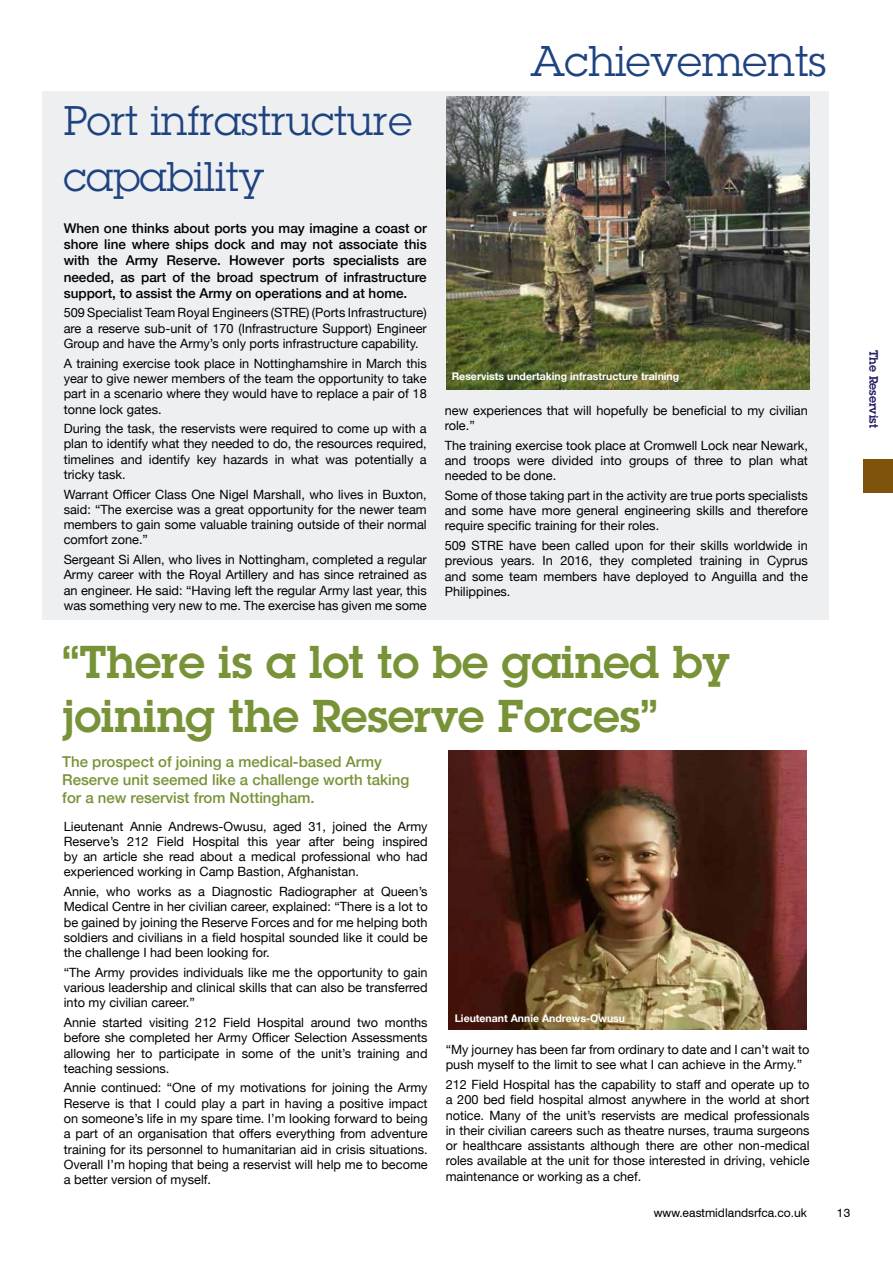
<style>
.page{position:relative;width:893px;height:1263px;background:#fff}
.page>*{position:absolute;margin:0;border:0;box-sizing:border-box;transform-origin:0 0}
.t1{font:600 45px/54px "Lubalin Graph";color:#789337}
.t2{font:42px "Lubalin Graph";color:#1e4380}
.t3{font:40.5px/55.5px "Lubalin Graph";color:#1e4380}
.t4{font:500 15px/18px "Helvetica Neue";color:#789337}
.t5{font:500 13.5px/16.2px "Helvetica Neue";color:#000;text-align:justify}
.t6{font:12.75px/15.3px "Helvetica Neue";color:#000;text-align:justify}
.t7{font:12px "Swiss 721 BT";color:#000}
.t8{font:600 12px "Lubalin Graph";color:#241f61}
.t9{font:700 10.5px "Helvetica Neue";color:#fff}
</style>
<div class="page">
<div style="left:863px;top:459px;width:30px;height:33px;background:#7e530c"></div>
<div style="left:42px;top:91px;width:787px;height:529px;background:#edeff1"></div>
<img style="left:446px;top:97px;width:364px;height:293px">
<img style="left:449px;top:750px;width:358px;height:279px">
<h3 class="t3" style="left:64px;top:93px;width:350px">Port infrastructure capability</h3>
<p class="t5" style="left:64px;top:219px;width:365px">When one thinks about ports you may imagine a coast or shore line where ships dock and may not associate this with the Army Reserve. However ports specialists are needed, as part of the broad spectrum of infrastructure support, to assist the Army on operations and at home.</p>
<p class="t6" style="left:64px;top:306px;width:365px">509 Specialist Team Royal Engineers (STRE) (Ports Infrastructure) are a reserve sub-unit of 170 (Infrastructure Support) Engineer Group and have the Army’s only ports infrastructure capability.</p>
<p class="t6" style="left:64px;top:356px;width:365px">A training exercise took place in Nottinghamshire in March this year to give newer members of the team the opportunity to take part in a scenario where they would have to replace a pair of 18 tonne lock gates.</p>
<p class="t6" style="left:64px;top:422px;width:365px">During the task, the reservists were required to come up with a plan to identify what they needed to do, the resources required, timelines and identify key hazards in what was potentially a tricky task.</p>
<p class="t6" style="left:64px;top:487px;width:365px">Warrant Officer Class One Nigel Marshall, who lives in Buxton, said: “The exercise was a great opportunity for the newer team members to gain some valuable training outside of their normal comfort zone.”</p>
<p class="t6" style="left:64px;top:552px;width:365px">Sergeant Si Allen, who lives in Nottingham, completed a regular Army career with the Royal Artillery and has since retrained as an engineer. He said: “Having left the regular Army last year, this was something very new to me. The exercise has given me some</p>
<h2 class="t2" style="left:530px;top:35px;width:297px">Achievements</h2>
<p class="t9" style="left:452px;top:368px;width:229px">Reservists undertaking infrastructure training</p>
<p class="t6" style="left:445px;top:403px;width:365px">new experiences that will hopefully be beneficial to my civilian role.”</p>
<p class="t6" style="left:445px;top:438px;width:365px">The training exercise took place at Cromwell Lock near Newark, and troops were divided into groups of three to plan what needed to be done.</p>
<p class="t6" style="left:445px;top:488px;width:365px">Some of those taking part in the activity are true ports specialists and some have more general engineering skills and therefore require specific training for their roles.</p>
<p class="t6" style="left:445px;top:538px;width:365px">509 STRE have been called upon for their skills worldwide in previous years. In 2016, they completed training in Cyprus and some team members have deployed to Anguilla and the Philippines.</p>
<h1 class="t1" style="left:62px;top:634px;width:669px">“There is a lot to be gained by joining the Reserve Forces”</h1>
<p class="t4" style="left:62px;top:751px;width:349px">The prospect of joining a medical-based Army<br>Reserve unit seemed like a challenge worth taking for a new reservist from Nottingham.</p>
<p class="t6" style="left:64px;top:819px;width:365px">Lieutenant Annie Andrews-Owusu, aged 31, joined the Army Reserve’s 212 Field Hospital this year after being inspired by an article she read about a medical professional who had experienced working in Camp Bastion, Afghanistan.</p>
<p class="t6" style="left:64px;top:884px;width:365px">Annie, who works as a Diagnostic Radiographer at Queen’s Medical Centre in her civilian career, explained: “There is a lot to be gained by joining the Reserve Forces and for me helping both soldiers and civilians in a field hospital sounded like it could be the challenge I had been looking for.</p>
<p class="t6" style="left:64px;top:965px;width:365px">“The Army provides individuals like me the opportunity to gain various leadership and clinical skills that can also be transferred into my civilian career.”</p>
<p class="t6" style="left:64px;top:1015px;width:365px">Annie started visiting 212 Field Hospital around two months before she completed her Army Officer Selection Assessments allowing her to participate in some of the unit’s training and teaching sessions.</p>
<p class="t6" style="left:64px;top:1081px;width:365px">Annie continued: “One of my motivations for joining the Army Reserve is that I could play a part in having a positive impact on someone’s life in my spare time. I’m looking forward to being a part of an organisation that offers everything from adventure training for its personnel to humanitarian aid in crisis situations.<br>Overall I’m hoping that being a reservist will help me to become a better version of myself.</p>
<p class="t9" style="left:455px;top:1010px;width:172px">Lieutenant Annie Andrews-Owusu</p>
<p class="t6" style="left:446px;top:1042px;width:365px">“My journey has been far from ordinary to date and I can’t wait to push myself to the limit to see what I can achieve in the Army.”</p>
<p class="t6" style="left:446px;top:1077px;width:365px">212 Field Hospital has the capability to staff and operate up to a 200 bed field hospital almost anywhere in the world at short notice. Many of the unit’s reservists are medical professionals in their civilian careers such as theatre nurses, trauma surgeons or healthcare assistants although there are other non-medical roles available at the unit for those interested in driving, vehicle maintenance or working as a chef.</p>
<p class="t7" style="left:654px;top:1205px;width:155px">www.eastmidlandsrfca.co.uk</p>
<p class="t7" style="left:837px;top:1205px;width:15px">13</p>
<p class="t8" style="left:882px;top:350px;width:79px;rotate:90deg">The Reservist</p>
</div>
